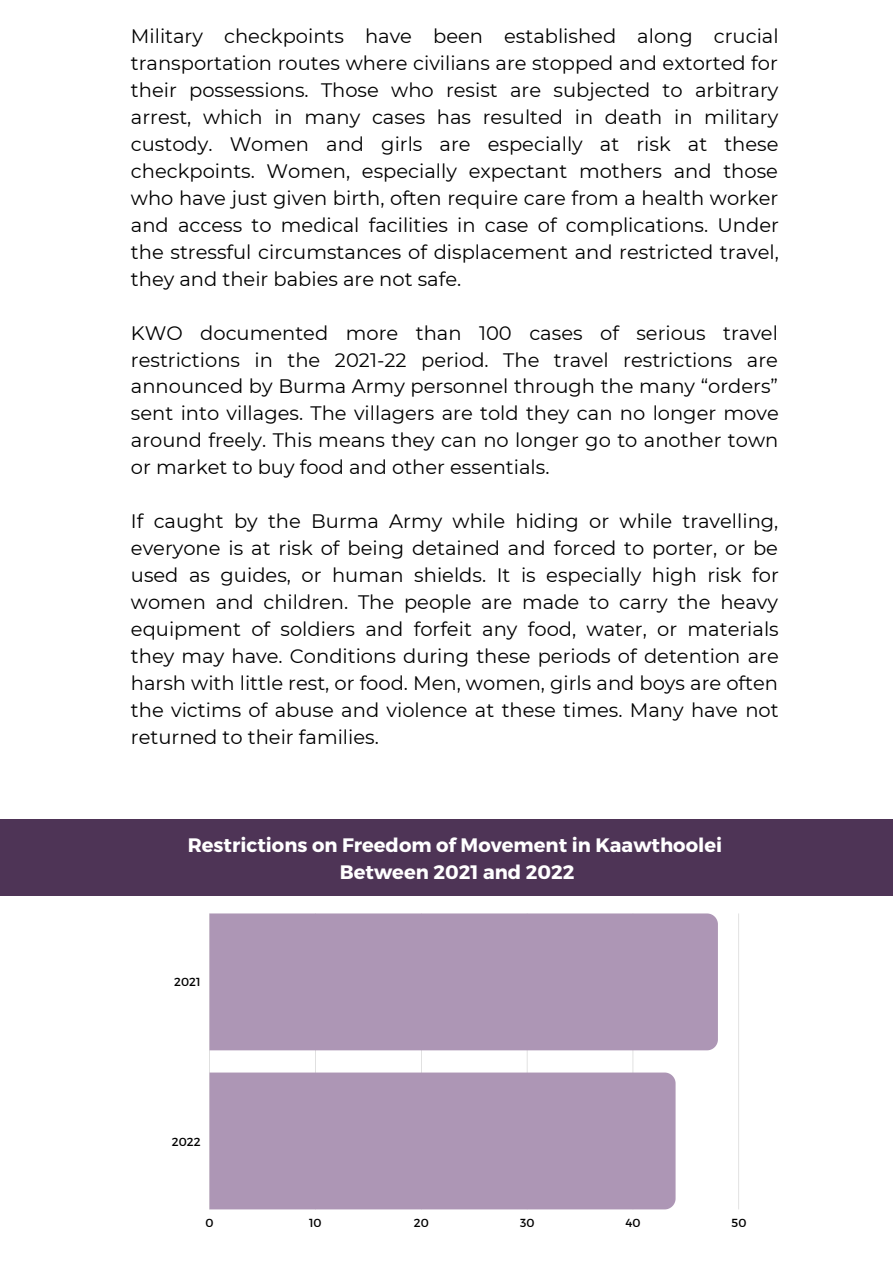
<style>
.page{position:relative;width:893px;height:1264px;background:#fff}
.page>*{position:absolute;margin:0;border:0;box-sizing:border-box;transform-origin:0 0}
.t1{font:19.5px/27px "Montserrat";color:#000;text-align:justify}
.t2{font:700 19.5px/27px "Montserrat";color:#fff;text-align:center}
.t3{font:11.7px "Montserrat";color:#000}
</style>
<div class="page">
<hr style="left:209px;top:913px;width:1px;height:296px;background:#000">
<hr style="left:315px;top:913px;width:1px;height:296px;background:#000">
<hr style="left:421px;top:913px;width:1px;height:296px;background:#000">
<hr style="left:527px;top:913px;width:1px;height:296px;background:#000">
<hr style="left:632px;top:913px;width:1px;height:296px;background:#000">
<hr style="left:738px;top:913px;width:1px;height:296px;background:#000">
<div style="left:209px;top:913px;width:508px;height:137px;background:#ad96b5"></div>
<div style="left:209px;top:1072px;width:466px;height:137px;background:#ad96b5"></div>
<div style="left:0;top:819px;width:892px;height:76px;background:#4e3456"></div>
<p class="t1" style="left:131px;top:22px;width:649px">Military checkpoints have been established along crucial transportation routes where civilians are stopped and extorted for their possessions. Those who resist are subjected to arbitrary arrest, which in many cases has resulted in death in military custody. Women and girls are especially at risk at these checkpoints. Women, especially expectant mothers and those who have just given birth, often require care from a health worker and access to medical facilities in case of complications. Under the stressful circumstances of displacement and restricted travel, they and their babies are not safe.</p>
<p class="t1" style="left:131px;top:319px;width:649px">KWO documented more than 100 cases of serious travel restrictions in the 2021-22 period. The travel restrictions are announced by Burma Army personnel through the many “orders” sent into villages. The villagers are told they can no longer move around freely. This means they can no longer go to another town or market to buy food and other essentials.</p>
<p class="t1" style="left:131px;top:508px;width:649px">If caught by the Burma Army while hiding or while travelling, everyone is at risk of being detained and forced to porter, or be used as guides, or human shields. It is especially high risk for women and children. The people are made to carry the heavy equipment of soldiers and forfeit any food, water, or materials they may have. Conditions during these periods of detention are harsh with little rest, or food. Men, women, girls and boys are often the victims of abuse and violence at these times. Many have not returned to their families.</p>
<p class="t2" style="left:188px;top:830px;width:536px">Restrictions on Freedom of Movement in Kaawthoolei<br>Between 2021 and 2022</p>
<p class="t3" style="left:174px;top:974px;width:28px">2021</p>
<p class="t3" style="left:172px;top:1133px;width:30px">2022</p>
<p class="t3" style="left:205px;top:1214px;width:10px">0</p>
<p class="t3" style="left:309px;top:1214px;width:14px">10</p>
<p class="t3" style="left:414px;top:1214px;width:16px">20</p>
<p class="t3" style="left:520px;top:1214px;width:16px">30</p>
<p class="t3" style="left:625px;top:1214px;width:17px">40</p>
<p class="t3" style="left:731px;top:1214px;width:16px">50</p>
</div>
